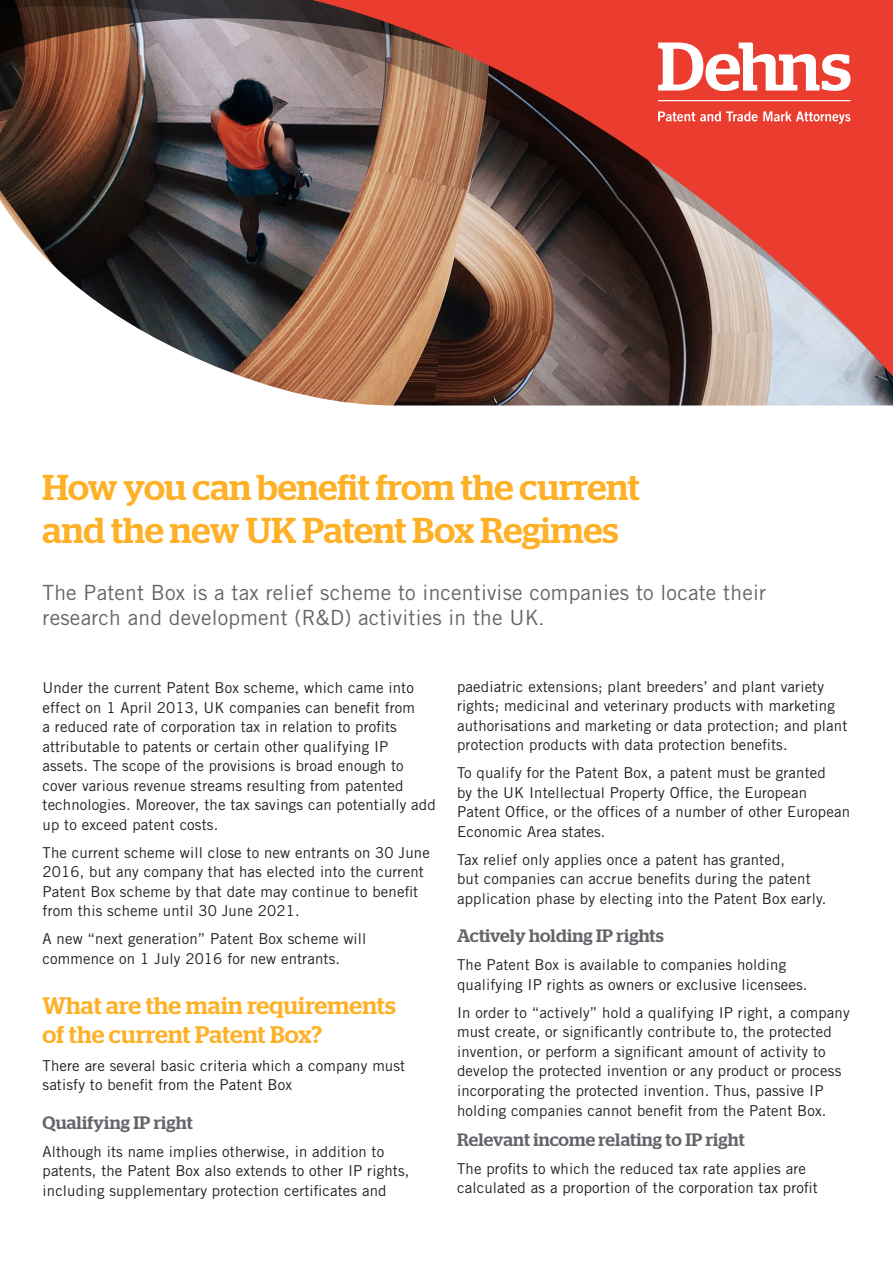
<style>
.page{position:relative;width:893px;height:1263px;background:#fff}
.page>*{position:absolute;margin:0;border:0;box-sizing:border-box;transform-origin:0 0}
.Main_heading{font:500 36px/43.2px "Stag";letter-spacing:-.005em;color:#feb127}
.Sub_Heading_1{font:500 24px/28.8px "Stag";letter-spacing:.01em;color:#feb127}
.Body_copy{font:21px/25.5px "Trade Gothic LT Std";letter-spacing:.01em;color:#63656a}
.Subheading_2{font:500 18px "Stag";letter-spacing:.01em;color:#63656a}
.Body_copy-2{font:15px/19.5px "Trade Gothic LT Std";letter-spacing:.01em;color:#231f20}
.s1{font-size:15px;color:#231f20}
</style>
<div class="page">
<img style="left:0;top:0;width:250px;height:177px">
<svg style="left:250px;top:0;width:643px;height:177px;background:#af493e"></svg>
<img style="left:0;top:177px;width:893px;height:229px">
<svg style="left:658px;top:43px;width:192px;height:48px"></svg>
<hr style="left:658px;top:100px;width:192px;height:1px;background:#fff">
<svg style="left:658px;top:111px;width:192px;height:13px;background:#ef746b"></svg>
<p class="Main_heading" style="left:43px;top:465px;width:599px">How you can benefit from the current and the new UK Patent Box Regimes</p>
<p class="Body_copy" style="left:43px;top:579px;width:725px">The Patent Box is a tax relief scheme to incentivise companies to locate their research and development (R&amp;D) activities in the UK<span class="s1">.</span></p>
<p class="Body_copy-2" style="left:43px;top:678px;width:395px">Under the current Patent Box scheme, which came into effect on 1 April 2013, UK companies can benefit from<br>a reduced rate of corporation tax in relation to profits attributable to patents or certain other qualifying IP assets. The scope of the provisions is broad enough to cover various revenue streams resulting from patented technologies. Moreover, the tax savings can potentially add up to exceed patent costs.</p>
<p class="Body_copy-2" style="left:43px;top:843px;width:389px">The current scheme will close to new entrants on 30 June 2016, but any company that has elected into the current Patent Box scheme by that date may continue to benefit from this scheme until 30 June 2021.</p>
<p class="Body_copy-2" style="left:43px;top:929px;width:325px">A new “next generation” Patent Box scheme will commence on 1 July 2016 for new entrants.</p>
<p class="Sub_Heading_1" style="left:43px;top:991px;width:355px">What are the main requirements of the current Patent Box?</p>
<p class="Body_copy-2" style="left:43px;top:1055px;width:364px">There are several basic criteria which a company must satisfy to benefit from the Patent Box</p>
<p class="Subheading_2" style="left:43px;top:1112px;width:152px">Qualifying IP right</p>
<p class="Body_copy-2" style="left:43px;top:1141px;width:368px">Although its name implies otherwise, in addition to patents, the Patent Box also extends to other IP rights, including supplementary protection certificates and</p>
<p class="Body_copy-2" style="left:457px;top:676px;width:392px">paediatric extensions; plant breeders’ and plant variety rights; medicinal and veterinary products with marketing authorisations and marketing or data protection; and plant protection products with data protection benefits.</p>
<p class="Body_copy-2" style="left:457px;top:763px;width:394px">To qualify for the Patent Box, a patent must be granted<br>by the UK Intellectual Property Office, the European Patent Office, or the offices of a number of other European Economic Area states.</p>
<p class="Body_copy-2" style="left:457px;top:849px;width:371px">Tax relief only applies once a patent has granted,<br>but companies can accrue benefits during the patent application phase by electing into the Patent Box early.</p>
<p class="Subheading_2" style="left:457px;top:925px;width:208px">Actively holding IP rights</p>
<p class="Body_copy-2" style="left:457px;top:955px;width:352px">The Patent Box is available to companies holding qualifying IP rights as owners or exclusive licensees.</p>
<p class="Body_copy-2" style="left:457px;top:1003px;width:394px">In order to “actively” hold a qualifying IP right, a company must create, or significantly contribute to, the protected invention, or perform a significant amount of activity to develop the protected invention or any product or process incorporating the protected invention. Thus, passive IP holding companies cannot benefit from the Patent Box.</p>
<p class="Subheading_2" style="left:457px;top:1129px;width:289px">Relevant income relating to IP right</p>
<p class="Body_copy-2" style="left:457px;top:1158px;width:362px">The profits to which the reduced tax rate applies are calculated as a proportion of the corporation tax profit</p>
</div>
